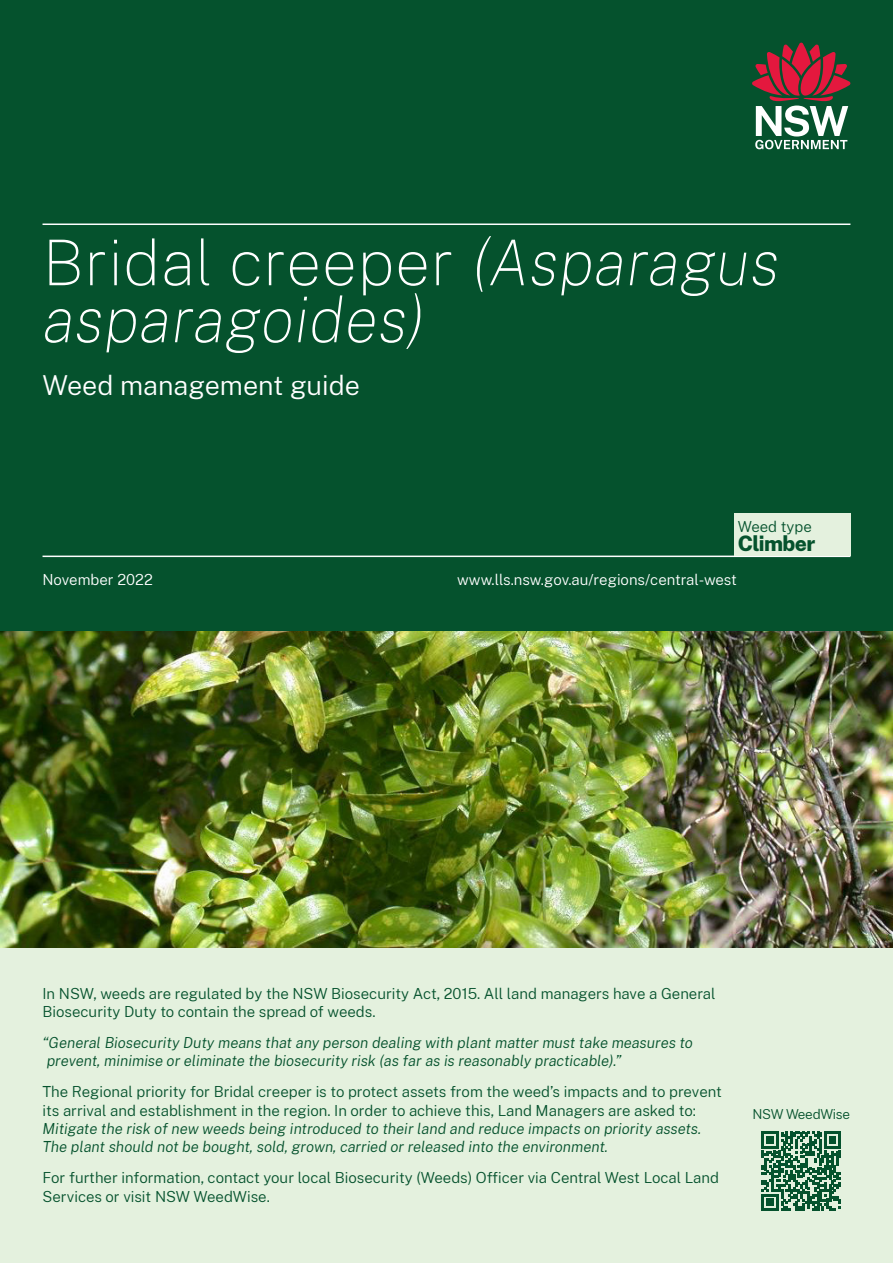
<style>
.page{position:relative;width:893px;height:1263px;background:#fff}
.page>*{position:absolute;margin:0;border:0;box-sizing:border-box;transform-origin:0 0}
.Main_Heading{font:italic 100 63px/57px "Public Sans";letter-spacing:.01em;color:#fff}
.Subtitle{font:300 27px "Public Sans";color:#fff}
.Body{font:800 21px "Public Sans";letter-spacing:-.03em;color:#05522d}
.Body-2{font:300 15px/18.3px "Public Sans";color:#05522d}
.Body-3{font:italic 300 15px/18.3px "Public Sans";color:#05522d}
.t1{font:300 15px "Public Sans";color:#fff}
.Small_Print{font:300 15px "Public Sans";color:#05522d}
.Body-4{font:300 13.5px "Public Sans";letter-spacing:-.02em;color:#05522d}
.s1{font-style:normal}
.s2{font-style:italic}
</style>
<div class="page">
<div style="left:0;top:947px;width:893px;height:316px;background:#e4f1de"></div>
<div style="left:0;top:0;width:893px;height:631px;background:#05522d"></div>
<hr style="left:43px;top:223px;width:807px;height:2px;background:#fff">
<hr style="left:43px;top:556px;width:807px;height:1px;background:#fff">
<svg style="left:752px;top:43px;width:98px;height:106px"></svg>
<img style="left:0;top:631px;width:893px;height:316px">
<div style="left:733px;top:514px;width:117px;height:42px;background:#e4f1de"></div>
<svg style="left:762px;top:1131px;width:79px;height:80px"></svg>
<p class="Main_Heading" style="left:43px;top:232px;width:738px"><span class="s1">Bridal creeper</span> (Asparagus asparagoides)</p>
<p class="Subtitle" style="left:43px;top:366px;width:319px">Weed management guide</p>
<p class="Small_Print" style="left:738px;top:516px;width:76px">Weed type</p>
<p class="Body" style="left:738px;top:528px;width:79px">Climber</p>
<p class="t1" style="left:43px;top:569px;width:112px">November 2022</p>
<p class="t1" style="left:457px;top:569px;width:281px">www.lls.nsw.gov.au/regions/central-west</p>
<p class="Body-2" style="left:43px;top:983px;width:674px">In NSW, weeds are regulated by the NSW Biosecurity Act, 2015. All land managers have a General<br>Biosecurity Duty to contain the spread of weeds.</p>
<p class="Body-3" style="left:43px;top:1033px;width:652px">“General Biosecurity Duty means that any person dealing with plant matter must take measures to prevent, minimise or eliminate the biosecurity risk (as far as is reasonably practicable).”</p>
<p class="Body-2" style="left:43px;top:1082px;width:681px">The Regional priority for Bridal creeper is to protect assets from the weed’s impacts and to prevent its arrival and establishment in the region. In order to achieve this, Land Managers are asked to:<br><span class="s2">Mitigate the risk of new weeds being introduced to their land and reduce impacts on priority assets.<br>The plant should not be bought, sold, grown, carried or released into the environment.</span></p>
<p class="Body-2" style="left:43px;top:1168px;width:678px">For further information, contact your local Biosecurity (Weeds) Officer via Central West Local Land<br>Services or visit NSW WeedWise.</p>
<p class="Body-4" style="left:752px;top:1105px;width:99px">NSW WeedWise</p>
</div>
